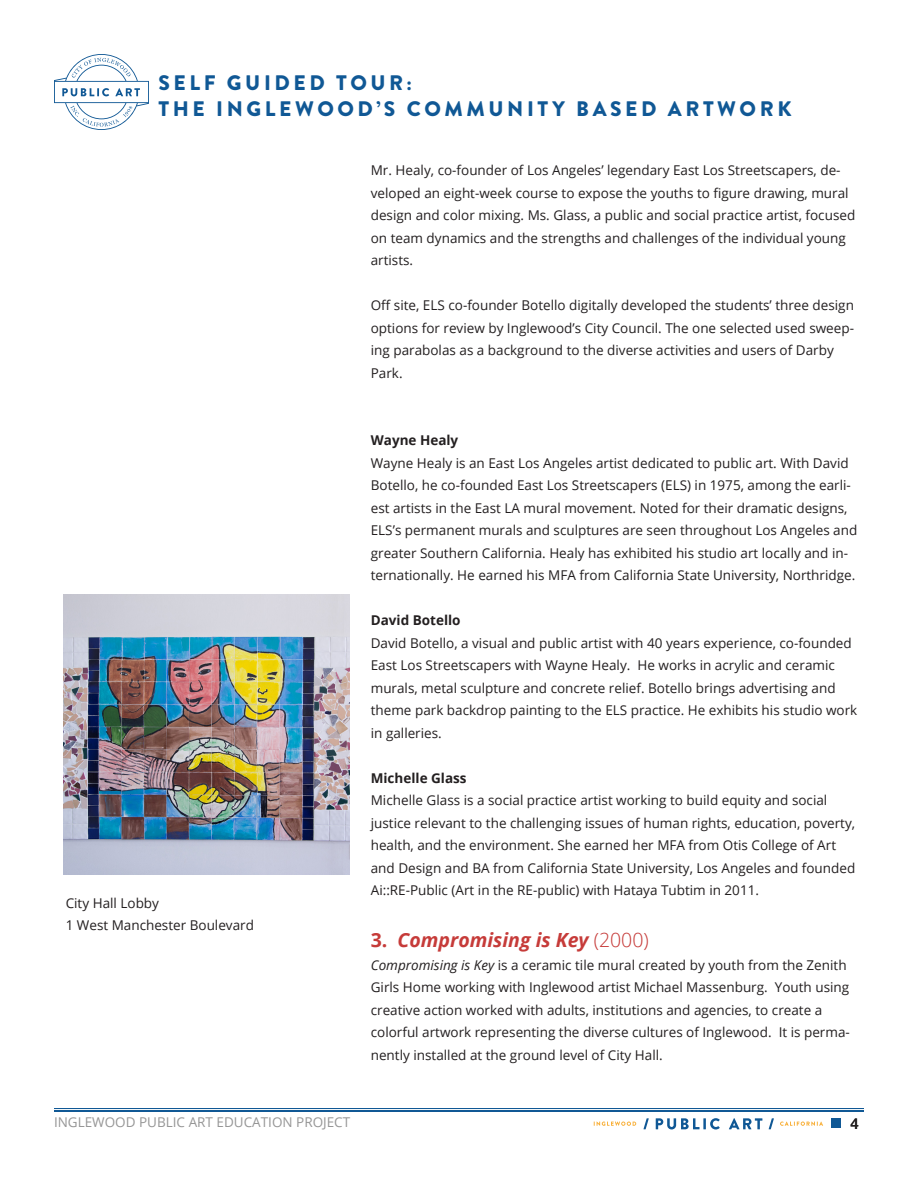
<style>
.page{position:relative;width:918px;height:1188px;background:#fff}
.page>*{position:absolute;margin:0;border:0;box-sizing:border-box;transform-origin:0 0}
.t1{font:900 21px/25.2px "Brandon Grotesque";letter-spacing:.17em;color:#105895}
.Body_Regular{font:italic 700 19.5px "Open Sans";color:#c63b39}
.t2{font:500 15px "Helvetica Neue";color:#231f20}
.Body_Regular-2{font:13.5px/22.5px "Open Sans";color:#231f20}
.Body_Regular-3{font:700 13.5px "Open Sans";color:#231f20}
.t3{font:13.5px "Open Sans";color:#969696}
.s1{font-style:normal}
.s2{font-weight:300;font-style:normal}
.s3{font-style:italic}
</style>
<div class="page">
<svg style="left:54px;top:54px;width:95px;height:76px"></svg>
<hr style="left:54px;top:1110px;width:810px;height:2px;background:#105895">
<hr style="left:54px;top:1108px;width:810px;height:1px;background:#105895">
<div style="left:831px;top:1118px;width:10px;height:10px;background:#105895"></div>
<svg style="left:594px;top:1122px;width:42px;height:4px"></svg>
<svg style="left:643px;top:1118px;width:6px;height:11px"></svg>
<svg style="left:656px;top:1118px;width:64px;height:11px"></svg>
<svg style="left:729px;top:1118px;width:33px;height:11px"></svg>
<svg style="left:769px;top:1118px;width:5px;height:11px"></svg>
<svg style="left:780px;top:1122px;width:43px;height:4px"></svg>
<img style="left:63px;top:594px;width:286px;height:281px">
<h1 class="t1" style="left:159px;top:71px;width:634px">SELF GUIDED TOUR:<br>THE INGLEWOOD’S COMMUNITY BASED ARTWORK</h1>
<p class="Body_Regular-2" style="left:66px;top:891px;width:95px">City Hall Lobby</p>
<p class="Body_Regular-2" style="left:66px;top:914px;width:190px">1 West Manchester Boulevard</p>
<p class="Body_Regular-2" style="left:371px;top:159px;width:486px">Mr. Healy, co-founder of Los Angeles’ legendary East Los Streetscapers, de&shy;veloped an eight-week course to expose the youths to figure drawing, mural design and color mixing. Ms. Glass, a public and social practice artist, focused on team dynamics and the strengths and challenges of the individual young artists.</p>
<p class="Body_Regular-2" style="left:371px;top:294px;width:485px">Off site, ELS co-founder Botello digitally developed the students’ three design options for review by Inglewood’s City Council. The one selected used sweep&shy;ing parabolas as a background to the diverse activities and users of Darby Park.</p>
<p class="Body_Regular-3" style="left:371px;top:431px;width:89px">Wayne Healy</p>
<p class="Body_Regular-2" style="left:371px;top:451px;width:488px">Wayne Healy is an East Los Angeles artist dedicated to public art. With David Botello, he co-founded East Los Streetscapers (ELS) in 1975, among the earli&shy;est artists in the East LA mural movement. Noted for their dramatic designs, ELS’s permanent murals and sculptures are seen throughout Los Angeles and greater Southern California. Healy has exhibited his studio art locally and in&shy;ternationally. He earned his MFA from California State University, Northridge.</p>
<p class="Body_Regular-3" style="left:371px;top:611px;width:91px">David Botello</p>
<p class="Body_Regular-2" style="left:371px;top:631px;width:488px">David Botello, a visual and public artist with 40 years experience, co-founded East Los Streetscapers with Wayne Healy. He works in acrylic and ceramic murals, metal sculpture and concrete relief. Botello brings advertising and theme park backdrop painting to the ELS practice. He exhibits his studio work in galleries.</p>
<p class="Body_Regular-3" style="left:371px;top:768px;width:97px">Michelle Glass</p>
<p class="Body_Regular-2" style="left:371px;top:789px;width:486px">Michelle Glass is a social practice artist working to build equity and social justice relevant to the challenging issues of human rights, education, poverty, health, and the environment. She earned her MFA from Otis College of Art and Design and BA from California State University, Los Angeles and founded Ai::RE-Public (Art in the RE-public) with Hataya Tubtim in 2011.</p>
<p class="Body_Regular" style="left:371px;top:926px;width:280px"><span class="s1">3.</span> Compromising is Key <span class="s2">(2000)</span></p>
<p class="Body_Regular-2" style="left:371px;top:953px;width:481px"><span class="s3">Compromising is Key</span> is a ceramic tile mural created by youth from the Zenith Girls Home working with Inglewood artist Michael Massenburg. Youth using creative action worked with adults, institutions and agencies, to create a colorful artwork representing the diverse cultures of Inglewood. It is perma&shy;nently installed at the ground level of City Hall.</p>
<p class="t3" style="left:54px;top:1112px;width:298px">INGLEWOOD PUBLIC ART EDUCATION PROJECT</p>
<p class="t2" style="left:850px;top:1111px;width:10px">4</p>
</div>
